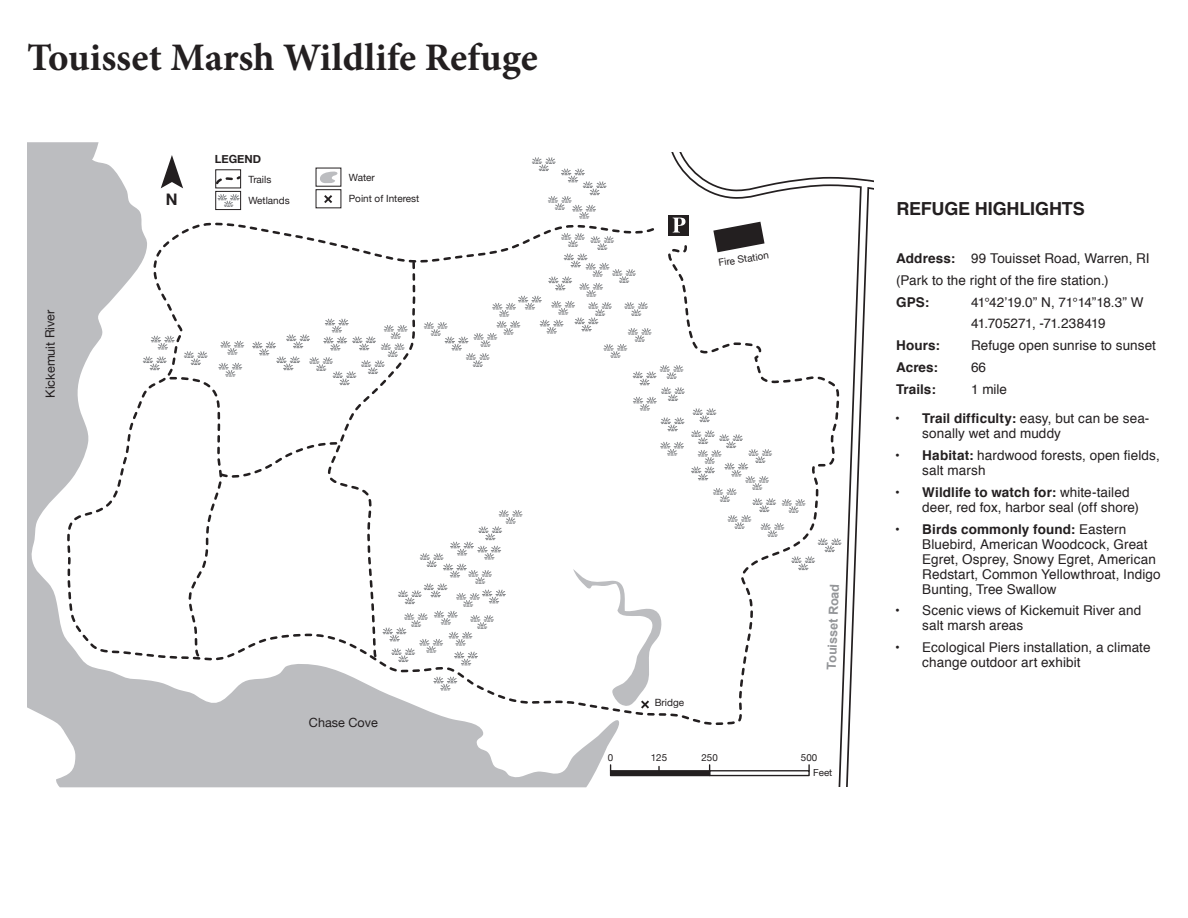
<style>
.page{position:relative;width:1188px;height:918px;background:#fff}
.page>*{position:absolute;margin:0;border:0;box-sizing:border-box;transform-origin:0 0}
.t1{font:700 39px "Minion Pro";color:#231f20}
.t2{font:700 18px "Helvetica";letter-spacing:-.01em;color:#231f20}
.t3{font:700 15.9px "Helvetica Neue";color:#231f20}
.t4{font:13.5px/15px "Helvetica";letter-spacing:.01em;color:#231f20}
.t5{font:13.5px/21.8px "Helvetica";letter-spacing:-.025em;color:#231f20}
.t6{font:700 13.5px "Helvetica";color:#231f20}
.t7{font:12.6px "Helvetica Neue";letter-spacing:-.005em;color:#231f20}
.t8{font:700 12.6px "Arial";color:#939598}
.t9{font:700 11.25px "Helvetica Neue";color:#231f20}
.t10{font:9.9px/21.6px "Helvetica Neue";color:#231f20}
.t11{font:9.75px/14.2px "Helvetica Neue";color:#231f20}
.s1{font-weight:700}
</style>
<div class="page">
<svg style="left:27px;top:142px;width:116px;height:645px;fill:#bcbdc0"></svg>
<svg style="left:64px;top:222px;width:79px;height:504px"></svg>
<svg style="left:143px;top:152px;width:731px;height:636px"></svg>
<div style="left:821px;top:787px;width:53px;height:14px;background:#fff"></div>
<h1 class="t1" style="left:27px;top:30px;width:512px">Touisset Marsh Wildlife Refuge</h1>
<p class="t9" style="left:215px;top:150px;width:48px">LEGEND</p>
<p class="t7" style="left:41px;top:398px;width:90px;rotate:-90deg">Kickemuit River</p>
<p class="t10" style="left:249px;top:169px;width:24px">Trails</p>
<p class="t10" style="left:349px;top:167px;width:72px">Water<br>Point of Interest</p>
<p class="t3" style="left:166px;top:187px;width:13px">N</p>
<p class="t10" style="left:249px;top:190px;width:43px">Wetlands</p>
<p class="t7" style="left:309px;top:713px;width:71px">Chase Cove</p>
<p class="t10" style="left:717px;top:253px;width:52px;rotate:-9deg">Fire Station</p>
<p class="t10" style="left:655px;top:692px;width:31px">Bridge</p>
<p class="t8" style="left:823px;top:669px;width:88px;rotate:-88deg">Touisset Road</p>
<p class="t11" style="left:608px;top:751px;width:7px">0</p>
<p class="t11" style="left:651px;top:751px;width:18px">125</p>
<p class="t11" style="left:702px;top:751px;width:18px">250</p>
<p class="t11" style="left:813px;top:751px;width:21px;text-indent:-12px">500<br>Feet</p>
<h2 class="t2" style="left:896px;top:194px;width:190px">REFUGE HIGHLIGHTS</h2>
<p class="t4" style="left:896px;top:248px;width:255px;line-height:21.8px"><span class="s1">Address:</span> 99 Touisset Road, Warren, RI (Park to the right of the fire station.)</p>
<p class="t6" style="left:896px;top:291px;width:35px">GPS:</p>
<p class="t5" style="left:971px;top:291px;width:174px">41°42’19.0” N, 71°14”18.3” W<br>41.705271, -71.238419</p>
<p class="t6" style="left:896px;top:334px;width:45px">Hours:</p>
<p class="t4" style="left:971px;top:338px;width:186px">Refuge open sunrise to sunset</p>
<p class="t6" style="left:896px;top:356px;width:44px">Acres:</p>
<p class="t4" style="left:971px;top:360px;width:17px">66</p>
<p class="t6" style="left:896px;top:378px;width:41px">Trails:</p>
<p class="t4" style="left:971px;top:382px;width:38px">1 mile</p>
<p class="t4" style="left:922px;top:412px;width:229px;text-indent:-27px"><span class="s1">• Trail difficulty:</span> easy, but can be sea&shy;sonally wet and muddy</p>
<p class="t4" style="left:922px;top:448px;width:239px;text-indent:-27px"><span class="s1">• Habitat:</span> hardwood forests, open fields, salt marsh</p>
<p class="t4" style="left:922px;top:485px;width:218px;text-indent:-27px"><span class="s1">• Wildlife to watch for:</span> white-tailed deer, red fox, harbor seal (off shore)</p>
<p class="t4" style="left:922px;top:522px;width:240px;text-indent:-27px"><span class="s1">• Birds commonly found:</span> Eastern Bluebird, American Woodcock, Great Egret, Osprey, Snowy Egret, American Redstart, Common Yellowthroat, Indigo Bunting, Tree Swallow</p>
<p class="t4" style="left:922px;top:604px;width:221px;text-indent:-27px">• Scenic views of Kickemuit River and salt marsh areas</p>
<p class="t4" style="left:922px;top:640px;width:230px;text-indent:-27px">• Ecological Piers installation, a climate change outdoor art exhibit</p>
</div>
